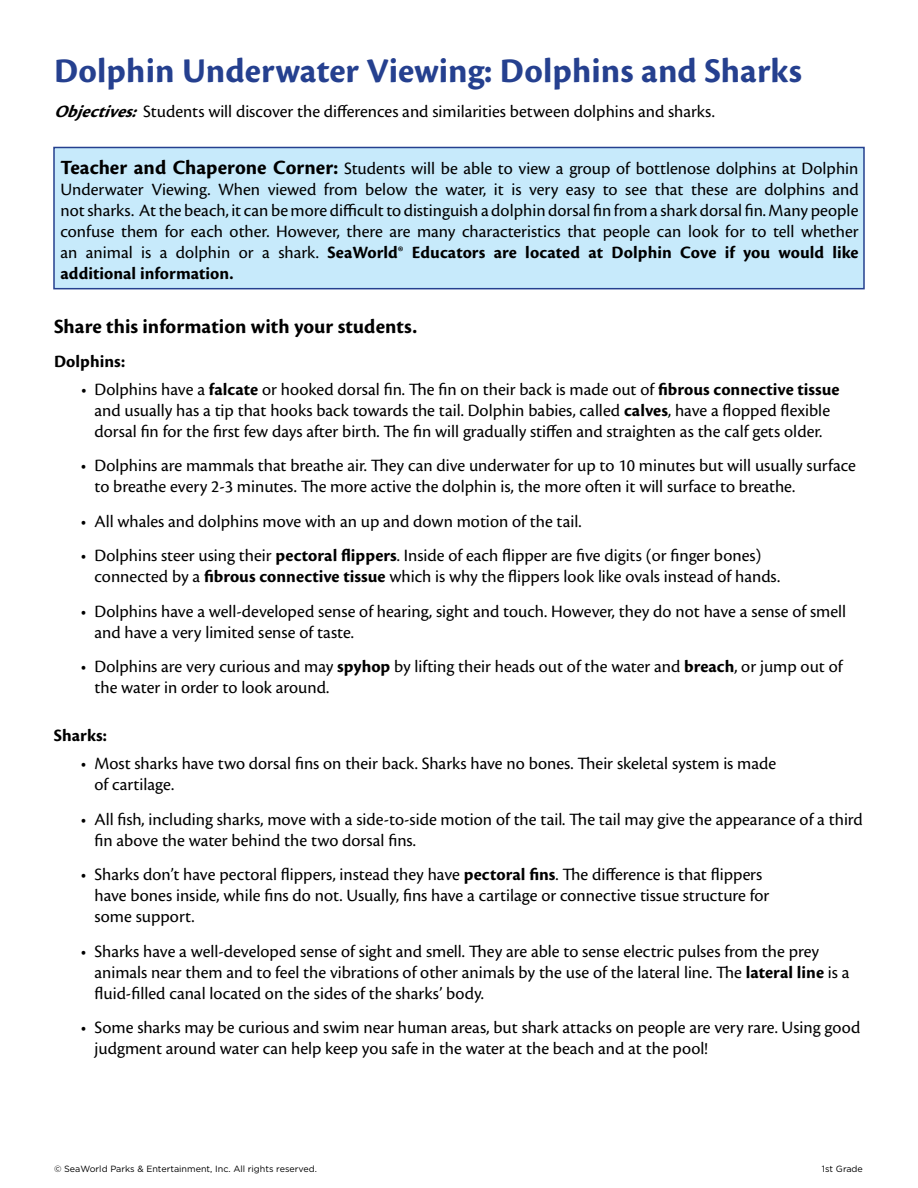
<style>
.page{position:relative;width:918px;height:1188px;background:#fff}
.page>*{position:absolute;margin:0;border:0;box-sizing:border-box;transform-origin:0 0}
.t1{font:700 36px "Cronos Pro";letter-spacing:.005em;color:#25408f}
.t2{font:700 21px "Cronos Pro";color:#000}
.t3{font:18px/21px "Cronos Pro";color:#000}
.t4{font:700 18px "Cronos Pro";letter-spacing:.005em;color:#000}
.t5{font:9px "Gotham";color:#000}
.s1{font-weight:700;font-style:italic}
.s2{font-weight:700;font-size:21px}
.s3{font-weight:700}
</style>
<div class="page">
<div style="left:53px;top:147px;width:812px;height:142px;background:#c7eafb;border:2px solid #25408f"></div>
<h1 class="t1" style="left:54px;top:50px;width:749px">Dolphin Underwater Viewing: Dolphins and Sharks</h1>
<p class="t3" style="left:54px;top:101px;width:662px"><span class="s1">Objectives:</span>Students will discover the differences and similarities between dolphins and sharks.</p>
<p class="t3" style="left:60px;top:158px;width:800px;text-align:justify"><span class="s2">Teacher and Chaperone Corner:</span> Students will be able to view a group of bottlenose dolphins at Dolphin Underwater Viewing. When viewed from below the water, it is very easy to see that these are dolphins and not sharks. At the beach, it can be more difficult to distinguish a dolphin dorsal fin from a shark dorsal fin. Many people confuse them for each other. However, there are many characteristics that people can look for to tell whether an animal is a dolphin or a shark. <span class="s3">SeaWorld® Educators are located at Dolphin Cove if you would like additional information.</span></p>
<p class="t2" style="left:54px;top:314px;width:365px">Share this information with your students.</p>
<p class="t4" style="left:54px;top:351px;width:73px">Dolphins:</p>
<p class="t3" style="left:81px;top:379px;width:760px;text-align:center">• Dolphins have a <span class="s3">falcate</span> or hooked dorsal fin. The fin on their back is made out of <span class="s3">fibrous connective tissue </span>and usually has a tip that hooks back towards the tail. Dolphin babies, called <span class="s3">calves</span>, have a flopped flexible dorsal fin for the first few days after birth. The fin will gradually stiffen and straighten as the calf gets older.</p>
<p class="t3" style="left:94px;top:455px;width:763px;text-indent:-14px">• Dolphins are mammals that breathe air. They can dive underwater for up to 10 minutes but will usually surface to breathe every 2-3 minutes. The more active the dolphin is, the more often it will surface to breathe.</p>
<p class="t3" style="left:81px;top:511px;width:502px">• All whales and dolphins move with an up and down motion of the tail.</p>
<p class="t3" style="left:94px;top:545px;width:687px;text-indent:-14px">• Dolphins steer using their <span class="s3">pectoral flippers</span>. Inside of each flipper are five digits (or finger bones) connected by a <span class="s3">fibrous connective tissue</span> which is why the flippers look like ovals instead of hands.</p>
<p class="t3" style="left:94px;top:601px;width:753px;text-indent:-14px">• Dolphins have a well-developed sense of hearing, sight and touch. However, they do not have a sense of smell and have a very limited sense of taste.</p>
<p class="t3" style="left:94px;top:656px;width:750px;text-indent:-13px">• Dolphins are very curious and may <span class="s3">spyhop</span> by lifting their heads out of the water and <span class="s3">breach</span>, or jump out of the water in order to look around.</p>
<p class="t4" style="left:54px;top:725px;width:54px">Sharks:</p>
<p class="t3" style="left:94px;top:753px;width:683px;text-indent:-14px">• Most sharks have two dorsal fins on their back. Sharks have no bones. Their skeletal system is made of cartilage.</p>
<p class="t3" style="left:94px;top:809px;width:770px;text-indent:-14px">• All fish, including sharks, move with a side-to-side motion of the tail. The tail may give the appearance of a third fin above the water behind the two dorsal fins.</p>
<p class="t3" style="left:94px;top:864px;width:677px;text-indent:-14px">• Sharks don’t have pectoral flippers, instead they have <span class="s3">pectoral fins</span>. The difference is that flippers have bones inside, while fins do not. Usually, fins have a cartilage or connective tissue structure for some support.</p>
<p class="t3" style="left:94px;top:941px;width:756px;text-indent:-14px">• Sharks have a well-developed sense of sight and smell. They are able to sense electric pulses from the prey animals near them and to feel the vibrations of other animals by the use of the lateral line. The <span class="s3">lateral line</span> is a fluid-filled canal located on the sides of the sharks’ body.</p>
<p class="t3" style="left:94px;top:1017px;width:767px;text-indent:-14px">• Some sharks may be curious and swim near human areas, but shark attacks on people are very rare. Using good judgment around water can help keep you safe in the water at the beach and at the pool!</p>
<p class="t5" style="left:54px;top:1163px;width:265px">© SeaWorld Parks &amp; Entertainment, Inc. All rights reserved.</p>
<p class="t5" style="left:822px;top:1163px;width:42px">1st Grade</p>
</div>
